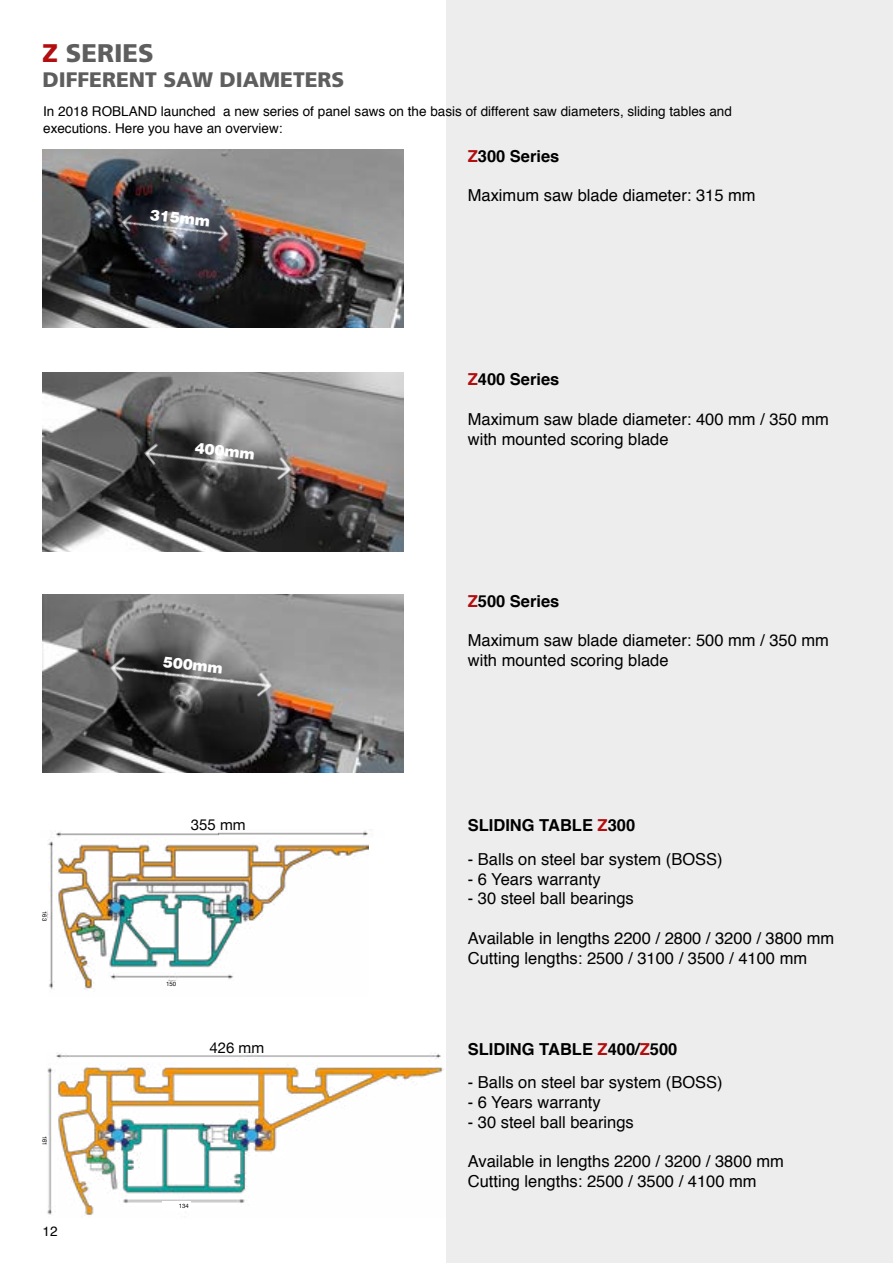
<style>
.page{position:relative;width:893px;height:1263px;background:#fff}
.page>*{position:absolute;margin:0;border:0;box-sizing:border-box;transform-origin:0 0}
.t1{font:900 25.5px "Frutiger LT Std";color:#5f5e5e}
.t2{font:900 21px "Frutiger LT Std";color:#5f5e5e}
.t3{font:16.5px/19.8px "Helvetica";color:#000}
.t4{font:700 16.5px "Helvetica";color:#000}
.t5{font:900 15px "Helvetica LT Std";color:#fff}
.t6{font:15px "Helvetica Neue";color:#000}
.t7{font:13.5px/16.2px "Helvetica";color:#000}
.t8{font:6px "Helvetica Neue";color:#000}
.s1{color:#b20e10}
</style>
<div class="page">
<img style="left:56px;top:832px;width:162px;height:6px">
<img style="left:46px;top:1052px;width:398px;height:163px">
<div style="left:162px;top:1201px;width:28px;height:10px;background:#fff"></div>
<img style="left:58px;top:844px;width:310px;height:145px">
<img style="left:109px;top:972px;width:125px;height:8px">
<img style="left:218px;top:829px;width:154px;height:7px">
<img style="left:48px;top:839px;width:5px;height:150px">
<div style="left:446px;top:0;width:447px;height:1263px;background:#ededed"></div>
<img style="left:43px;top:149px;width:361px;height:179px">
<img style="left:43px;top:373px;width:361px;height:178px">
<img style="left:43px;top:594px;width:361px;height:179px">
<img style="left:104px;top:157px;width:142px;height:140px">
<img style="left:120px;top:372px;width:196px;height:180px">
<img style="left:88px;top:594px;width:196px;height:177px">
<h1 class="t1" style="left:43px;top:37px;width:113px"><span class="s1">Z</span> SERIES</h1>
<p class="t2" style="left:43px;top:67px;width:303px">DIFFERENT SAW DIAMETERS</p>
<p class="t7" style="left:43px;top:104px;width:690px">In 2018 ROBLAND launched a new series of panel saws on the basis of different saw diameters, sliding tables and executions. Here you have an overview:</p>
<p class="t8" style="left:49px;top:911px;width:12px;rotate:90deg">163</p>
<p class="t8" style="left:49px;top:1136px;width:12px;rotate:90deg">161</p>
<p class="t7" style="left:43px;top:1223px;width:17px">12</p>
<p class="t5" style="left:151px;top:205px;width:62px;rotate:6deg">315mm</p>
<p class="t5" style="left:196px;top:438px;width:62px;rotate:6deg">400mm</p>
<p class="t5" style="left:164px;top:652px;width:62px;rotate:6deg">500mm</p>
<p class="t6" style="left:191px;top:814px;width:56px">355 mm</p>
<p class="t8" style="left:166px;top:979px;width:12px">150</p>
<p class="t6" style="left:209px;top:1036px;width:56px">426 mm</p>
<p class="t8" style="left:179px;top:1201px;width:12px">134</p>
<p class="t4" style="left:468px;top:143px;width:93px"><span class="s1">Z</span>300 Series</p>
<p class="t3" style="left:468px;top:186px;width:289px">Maximum saw blade diameter: 315 mm</p>
<p class="t4" style="left:468px;top:366px;width:93px"><span class="s1">Z</span>400 Series</p>
<p class="t3" style="left:468px;top:410px;width:363px">Maximum saw blade diameter: 400 mm / 350 mm with mounted scoring blade</p>
<p class="t4" style="left:468px;top:587px;width:93px"><span class="s1">Z</span>500 Series</p>
<p class="t3" style="left:468px;top:631px;width:363px">Maximum saw blade diameter: 500 mm / 350 mm with mounted scoring blade</p>
<p class="t4" style="left:468px;top:812px;width:169px">SLIDING TABLE <span class="s1">Z</span>300</p>
<p class="t3" style="left:468px;top:849px;width:256px">- Balls on steel bar system (BOSS)</p>
<p class="t3" style="left:468px;top:869px;width:134px">- 6 Years warranty</p>
<p class="t3" style="left:468px;top:889px;width:167px">- 30 steel ball bearings</p>
<p class="t3" style="left:468px;top:929px;width:368px">Available in lengths 2200 / 2800 / 3200 / 3800 mm<br>Cutting lengths: 2500 / 3100 / 3500 / 4100 mm</p>
<p class="t4" style="left:468px;top:1036px;width:211px">SLIDING TABLE <span class="s1">Z</span>400/<span class="s1">Z</span>500</p>
<p class="t3" style="left:468px;top:1073px;width:256px">- Balls on steel bar system (BOSS)</p>
<p class="t3" style="left:468px;top:1093px;width:134px">- 6 Years warranty</p>
<p class="t3" style="left:468px;top:1112px;width:167px">- 30 steel ball bearings</p>
<p class="t3" style="left:468px;top:1152px;width:318px">Available in lengths 2200 / 3200 / 3800 mm<br>Cutting lengths: 2500 / 3500 / 4100 mm</p>
</div>
